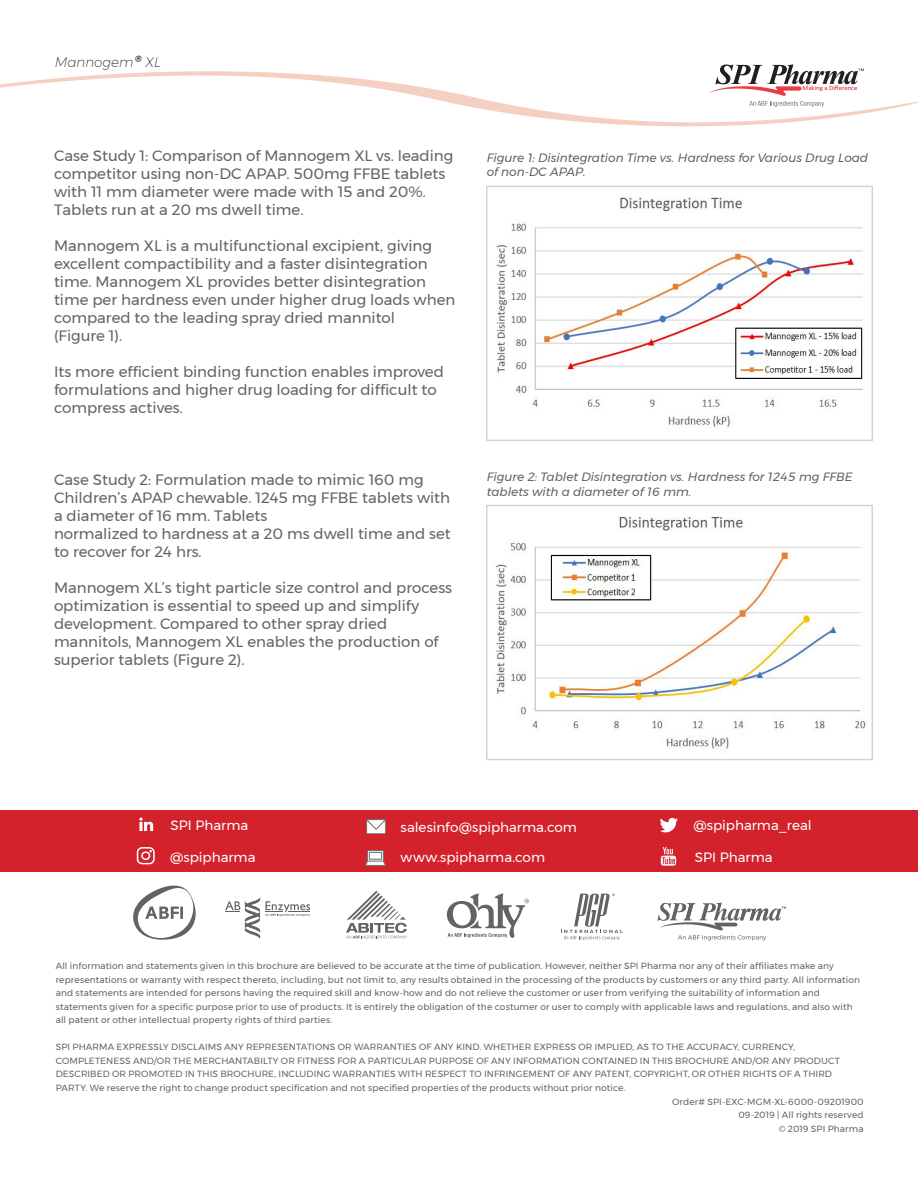
<style>
.page{position:relative;width:918px;height:1188px;background:#fff}
.page>*{position:absolute;margin:0;border:0;box-sizing:border-box;transform-origin:0 0}
.Body{font:15px/18px "Montserrat";color:#636361}
.Headline_Primary{font:13.5px "Montserrat";color:#fff}
.t1{font:italic 200 13.5px "Montserrat";color:#231f20}
.Table_head{font:italic 12px/14.4px "Montserrat";color:#636361}
.Small_Text{font:9px/13.5px "Montserrat";letter-spacing:.015em;color:#636361}
.t2{font:6.6px "Calibri";color:#d1232a}
.s1{font-family:"Calibri";font-weight:300;font-size:16.5px}
</style>
<div class="page">
<svg style="left:0;top:71px;width:918px;height:55px"></svg>
<svg style="left:709px;top:64px;width:154px;height:43px"></svg>
<svg style="left:561px;top:894px;width:62px;height:46px"></svg>
<svg style="left:346px;top:891px;width:61px;height:47px"></svg>
<svg style="left:225px;top:897px;width:85px;height:42px"></svg>
<svg style="left:447px;top:894px;width:82px;height:44px"></svg>
<svg style="left:133px;top:886px;width:63px;height:54px"></svg>
<svg style="left:658px;top:903px;width:128px;height:38px"></svg>
<div style="left:0;top:810px;width:918px;height:62px;background:#d3222b"></div>
<img style="left:366px;top:820px;width:19px;height:13px">
<img style="left:365px;top:850px;width:21px;height:16px">
<svg style="left:139px;top:818px;width:14px;height:13px"></svg>
<svg style="left:137px;top:847px;width:18px;height:17px"></svg>
<svg style="left:660px;top:818px;width:18px;height:14px"></svg>
<svg style="left:661px;top:847px;width:15px;height:19px"></svg>
<img style="left:496px;top:193px;width:367px;height:237px">
<div style="left:486px;top:186px;width:387px;height:255px;border:2px solid #d4d4d5"></div>
<img style="left:495px;top:516px;width:372px;height:234px">
<div style="left:486px;top:505px;width:387px;height:255px;border:2px solid #d4d4d5"></div>
<p class="t1" style="left:55px;top:52px;width:108px">Mannogem<span class="s1">®</span> XL</p>
<p class="Body" style="left:54px;top:147px;width:401px">Case Study 1: Comparison of Mannogem XL vs. leading competitor using non-DC APAP. 500mg FFBE tablets with 11 mm diameter were made with 15 and 20%.<br>Tablets run at a 20 ms dwell time.</p>
<p class="Body" style="left:54px;top:237px;width:403px">Mannogem XL is a multifunctional excipient, giving excellent compactibility and a faster disintegration time. Mannogem XL provides better disintegration time per hardness even under higher drug loads when compared to the leading spray dried mannitol<br>(Figure 1).</p>
<p class="Body" style="left:54px;top:363px;width:392px">Its more efficient binding function enables improved formulations and higher drug loading for difficult to compress actives.</p>
<p class="Body" style="left:54px;top:471px;width:398px">Case Study 2: Formulation made to mimic 160 mg Children’s APAP chewable. 1245 mg FFBE tablets with a diameter of 16 mm. Tablets<br>normalized to hardness at a 20 ms dwell time and set to recover for 24 hrs.</p>
<p class="Body" style="left:54px;top:579px;width:400px">Mannogem XL’s tight particle size control and process optimization is essential to speed up and simplify development. Compared to other spray dried mannitols, Mannogem XL enables the production of superior tablets (Figure 2).</p>
<p class="t2" style="left:803px;top:84px;width:56px">Making a Difference</p>
<p class="Table_head" style="left:487px;top:150px;width:383px">Figure 1: Disintegration Time vs. Hardness for Various Drug Load of non-DC APAP.</p>
<p class="Table_head" style="left:487px;top:470px;width:367px">Figure 2: Tablet Disintegration vs. Hardness for 1245 mg FFBE tablets with a diameter of 16 mm.</p>
<p class="Headline_Primary" style="left:171px;top:815px;width:79px">SPI Pharma</p>
<p class="Headline_Primary" style="left:401px;top:817px;width:178px">salesinfo@spipharma.com</p>
<p class="Headline_Primary" style="left:170px;top:846px;width:87px">@spipharma</p>
<p class="Headline_Primary" style="left:695px;top:847px;width:79px">SPI Pharma</p>
<p class="Headline_Primary" style="left:693px;top:815px;width:120px">@spipharma_real</p>
<p class="Headline_Primary" style="left:401px;top:847px;width:146px">www.spipharma.com</p>
<p class="Small_Text" style="left:56px;top:959px;width:806px">All information and statements given in this brochure are believed to be accurate at the time of publication. However, neither SPI Pharma nor any of their affiliates make any representations or warranty with respect thereto, including, but not limit to, any results obtained in the processing of the products by customers or any third party. All information and statements are intended for persons having the required skill and know-how and do not relieve the customer or user from verifying the suitability of information and statements given for a specific purpose prior to use of products. It is entirely the obligation of the costumer or user to comply with applicable laws and regulations, and also with all patent or other intellectual property rights of third parties.</p>
<p class="Small_Text" style="left:56px;top:1040px;width:786px">SPI PHARMA EXPRESSLY DISCLAIMS ANY REPRESENTATIONS OR WARRANTIES OF ANY KIND. WHETHER EXPRESS OR IMPLIED, AS TO THE ACCURACY, CURRENCY, COMPLETENESS AND/OR THE MERCHANTABILTY OR FITNESS FOR A PARTICULAR PURPOSE OF ANY INFORMATION CONTAINED IN THIS BROCHURE AND/OR ANY PRODUCT DESCRIBED OR PROMOTED IN THIS BROCHURE, INCLUDING WARRANTIES WITH RESPECT TO INFRINGEMENT OF ANY PATENT, COPYRIGHT, OR OTHER RIGHTS OF A THIRD PARTY. We reserve the right to change product specification and not specified properties of the products without prior notice.</p>
<p class="Small_Text" style="left:672px;top:1094px;width:193px">Order# SPI-EXC-MGM-XL-6000-09201900</p>
<p class="Small_Text" style="left:738px;top:1108px;width:127px">09-2019 | All rights reserved</p>
<p class="Small_Text" style="left:779px;top:1121px;width:86px">© 2019 SPI Pharma</p>
</div>
